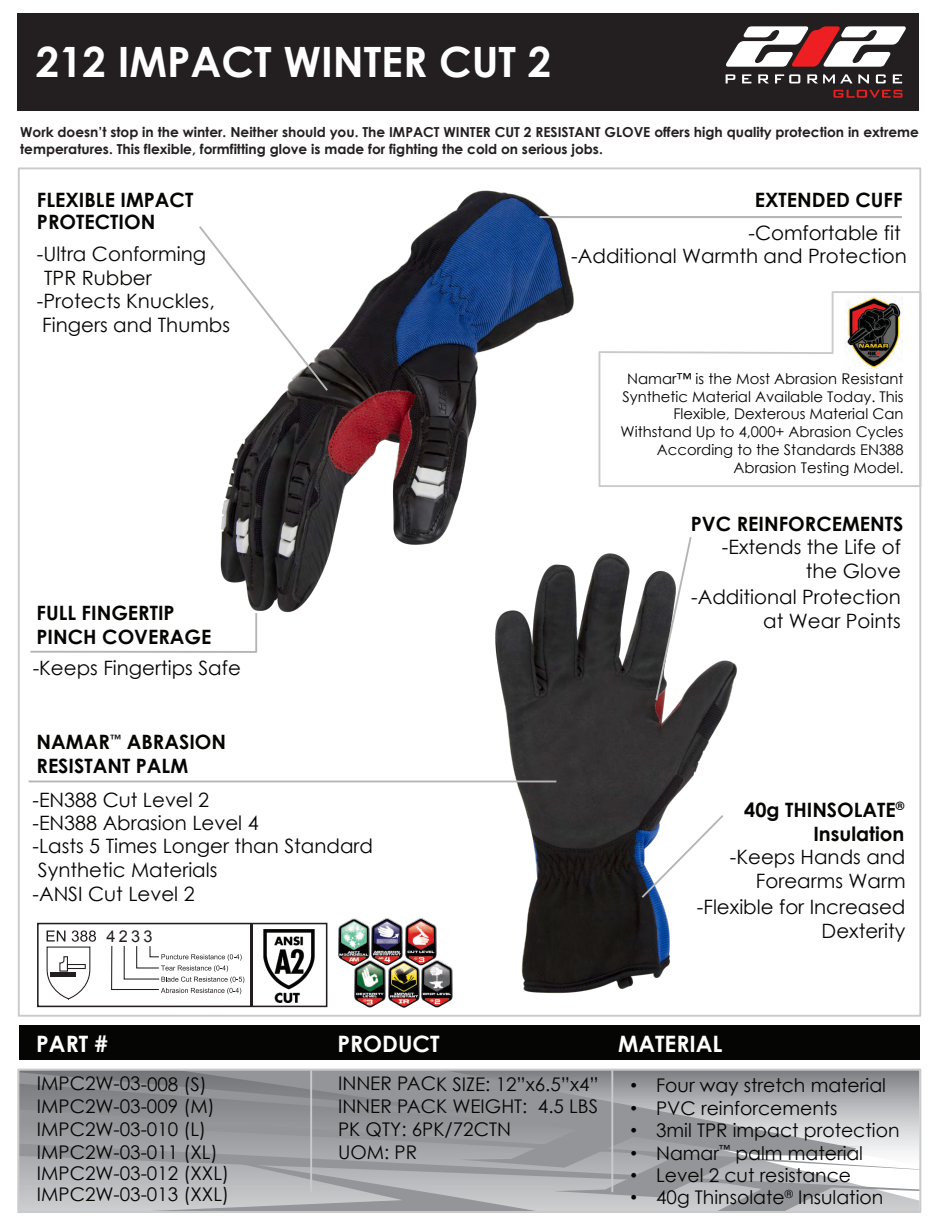
<style>
.page{position:relative;width:940px;height:1224px;background:#fff}
.page>*{position:absolute;margin:0;border:0;box-sizing:border-box;transform-origin:0 0}
.t1{font:700 41.8px "Century Gothic";color:#fff}
.t2{font:700 22.6px "Century Gothic";color:#fff}
.t3{font:19.8px/23.7px "Century Gothic";color:#050504;text-align:right}
.t4{font:700 19.8px/23.7px "Century Gothic";color:#050504}
.t5{font:18.8px/22.6px "Century Gothic";color:#050504}
.t6{font:16.3px "Arial";color:#231f20}
.t7{font:14.8px/17.8px "Century Gothic";color:#050504;text-align:right}
.t8{font:700 13.8px/16.5px "Century Gothic";color:#231f20}
.s1{font-family:"Arial"}
</style>
<div class="page">
<img style="left:373px;top:558px;width:364px;height:441px">
<img style="left:220px;top:190px;width:403px;height:434px">
<div style="left:18px;top:13px;width:901px;height:98px;background:#231f20"></div>
<svg style="left:868px;top:1072px;width:50px;height:29px"></svg>
<svg style="left:20px;top:1197px;width:898px;height:13px;background:#b9bbbd"></svg>
<svg style="left:20px;top:1101px;width:898px;height:96px"></svg>
<svg style="left:20px;top:1072px;width:848px;height:96px;background:#9a9b9f"></svg>
<svg style="left:41px;top:1160px;width:660px;height:50px;background:#b1b2b5"></svg>
<div style="left:19px;top:1026px;width:900px;height:34px;background:#050504"></div>
<svg style="left:726px;top:26px;width:179px;height:41px"></svg>
<svg style="left:725px;top:74px;width:10px;height:9px"></svg>
<svg style="left:742px;top:74px;width:9px;height:9px"></svg>
<svg style="left:758px;top:74px;width:11px;height:9px"></svg>
<svg style="left:775px;top:74px;width:25px;height:9px"></svg>
<svg style="left:807px;top:74px;width:45px;height:9px"></svg>
<svg style="left:858px;top:74px;width:11px;height:9px"></svg>
<svg style="left:875px;top:74px;width:10px;height:9px"></svg>
<svg style="left:892px;top:74px;width:10px;height:9px"></svg>
<svg style="left:833px;top:90px;width:69px;height:8px"></svg>
<svg style="left:30px;top:611px;width:228px;height:42px"></svg>
<hr style="left:539px;top:216px;width:363px;height:2px;background:#b4b5b5">
<div style="left:17px;top:1069px;width:904px;height:144px;border:2px solid #cbcaca"></div>
<hr style="left:611px;top:1070px;width:2px;height:122px;background:#cbcaca">
<hr style="left:310px;top:1070px;width:2px;height:122px;background:#cbcaca">
<svg style="left:46px;top:930px;width:50px;height:70px"></svg>
<svg style="left:111px;top:945px;width:133px;height:49px"></svg>
<hr style="left:29px;top:781px;width:527px;height:1px;background:#b4b5b5">
<svg style="left:639px;top:813px;width:86px;height:87px"></svg>
<svg style="left:199px;top:224px;width:131px;height:169px"></svg>
<svg style="left:654px;top:537px;width:39px;height:165px"></svg>
<img style="left:422px;top:961px;width:31px;height:47px">
<img style="left:388px;top:961px;width:31px;height:47px">
<img style="left:355px;top:961px;width:30px;height:47px">
<img style="left:405px;top:919px;width:31px;height:47px">
<img style="left:338px;top:919px;width:31px;height:47px">
<img style="left:372px;top:919px;width:31px;height:47px">
<div style="left:37px;top:923px;width:290px;height:84px;border:2px solid #231f20"></div>
<hr style="left:250px;top:924px;width:2px;height:82px;background:#231f20">
<img style="left:263px;top:929px;width:52px;height:73px">
<svg style="left:597px;top:290px;width:325px;height:198px"></svg>
<img style="left:844px;top:295px;width:58px;height:73px">
<h1 class="t1" style="left:36px;top:35px;width:517px">212 IMPACT WINTER CUT 2</h1>
<p class="t8" style="left:20px;top:124px;width:900px">Work doesn’t stop in the winter. Neither should you. The IMPACT WINTER CUT 2 RESISTANT GLOVE offers high quality protection in extreme temperatures. This flexible, formfitting glove is made for fighting the cold on serious jobs.</p>
<p class="t4" style="left:37px;top:189px;width:158px;line-height:21.7px">FLEXIBLE IMPACT<br>PROTECTION</p>
<p class="t3" style="left:37px;top:242px;width:171px">-Ultra Conforming</p>
<p class="t3" style="left:44px;top:266px;width:109px">TPR Rubber</p>
<p class="t3" style="left:37px;top:289px;width:179px">-Protects Knuckles,</p>
<p class="t3" style="left:42px;top:313px;width:189px">Fingers and Thumbs</p>
<p class="t4" style="left:37px;top:601px;width:176px">FULL FINGERTIP<br>PINCH COVERAGE</p>
<p class="t3" style="left:33px;top:656px;width:210px">-Keeps Fingertips Safe</p>
<p class="t4" style="left:37px;top:730px;width:191px">NAMAR<sup>™</sup> ABRASION<br>RESISTANT PALM</p>
<p class="t3" style="left:32px;top:788px;width:342px;line-height:23.4px;text-align:left">-EN388 Cut Level 2<br>-EN388 Abrasion Level 4<br>-Lasts 5 Times Longer than Standard<br>Synthetic Materials<br>-ANSI Cut Level 2</p>
<p class="t6" style="left:107px;top:926px;width:47px">4 2 3 3</p>
<p class="t4" style="left:755px;top:187px;width:149px">EXTENDED CUFF</p>
<p class="t3" style="left:571px;top:221px;width:337px;line-height:23.2px;text-align:left;text-indent:177px">-Comfortable fit -Additional Warmth and Protection</p>
<p class="t7" style="left:620px;top:370px;width:284px">Namar™ is the Most Abrasion Resistant Synthetic Material Available Today. This Flexible, Dexterous Material Can Withstand Up to 4,000+ Abrasion Cycles According to the Standards EN388<br>Abrasion Testing Model.</p>
<p class="t4" style="left:691px;top:512px;width:214px">PVC REINFORCEMENTS</p>
<p class="t3" style="left:722px;top:535px;width:180px">-Extends the Life of the Glove</p>
<p class="t3" style="left:691px;top:585px;width:211px">-Additional Protection at Wear Points</p>
<p class="t4" style="left:744px;top:798px;width:162px;text-align:right">40g THINSOLATE<sup>®<br></sup>Insulation</p>
<p class="t3" style="left:730px;top:845px;width:177px">-Keeps Hands and<br>Forearms Warm</p>
<p class="t3" style="left:697px;top:895px;width:210px">-Flexible for Increased<br>Dexterity</p>
<p class="t2" style="left:36px;top:1029px;width:73px">PART #</p>
<p class="t5" style="left:37px;top:1072px;width:182px">IMPC2W-03-008 (S)<br>IMPC2W-03-009 (M)<br>IMPC2W-03-010 (L)<br>IMPC2W-03-011 (XL)</p>
<p class="t5" style="left:37px;top:1161px;width:194px;line-height:22px">IMPC2W-03-012 (XXL)<br>IMPC2W-03-013 (XXL)</p>
<p class="t2" style="left:337px;top:1029px;width:104px">PRODUCT</p>
<p class="t2" style="left:618px;top:1029px;width:106px">MATERIAL</p>
<p class="t5" style="left:630px;top:1074px;width:257px"><span class="s1">•</span> Four way stretch material</p>
<p class="t5" style="left:630px;top:1096px;width:208px"><span class="s1">•</span> PVC reinforcements</p>
<p class="t5" style="left:630px;top:1119px;width:270px"><span class="s1">•</span> 3mil TPR impact protection</p>
<p class="t5" style="left:630px;top:1141px;width:234px"><span class="s1">•</span> Namar<sup>™</sup> palm material</p>
<p class="t5" style="left:630px;top:1164px;width:222px"><span class="s1">•</span> Level 2 cut resistance</p>
<p class="t5" style="left:338px;top:1072px;width:262px">INNER PACK SIZE: 12”x6.5”x4”<br>INNER PACK WEIGHT: 4.5 LBS<br>PK QTY: 6PK/72CTN<br>UOM: PR</p>
<p class="t5" style="left:630px;top:1186px;width:254px"><span class="s1">•</span> 40g Thinsolate<sup>®</sup> Insulation</p>
</div>
